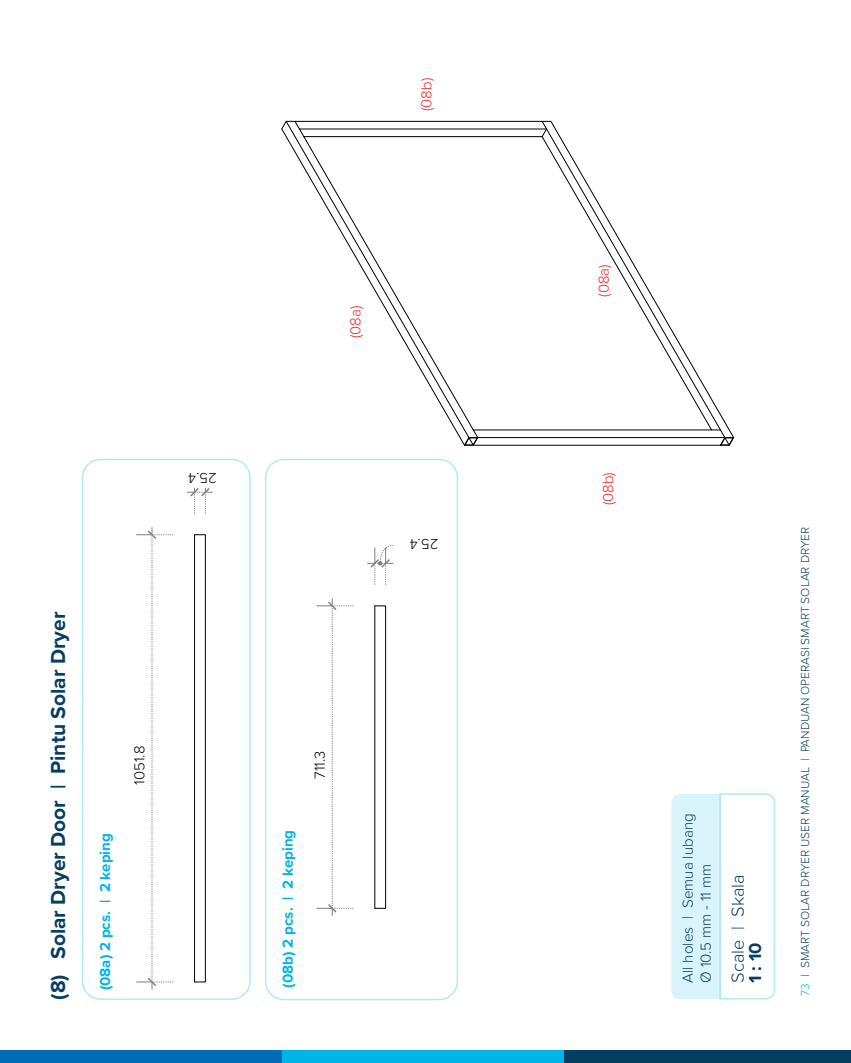
<style>
.page{position:relative;width:851px;height:1063px;background:#fff}
.page>*{position:absolute;margin:0;border:0;box-sizing:border-box;transform-origin:0 0}
.t1{font:700 21px "Proxima Nova";color:#063e61}
.t2{font:300 18px "Proxima Nova";color:#063e61}
.t3{font:700 18px "Proxima Nova";color:#063e61}
.t4{font:700 15px "Proxima Nova";color:#00b3e8}
.t5{font:300 15px/18px "Proxima Nova";color:#063e61}
.t6{font:300 15px "Proxima Nova";color:#ed2224}
.t7{font:300 15px "Proxima Nova";color:#010101}
.t8{font:300 12px "Proxima Nova";color:#0a3f62}
.t9{font:300 12px "Proxima Nova";color:#00b3e8}
</style>
<div class="page">
<div style="left:0;top:1050px;width:286px;height:13px;background:#006cb7"></div>
<div style="left:282px;top:1050px;width:286px;height:13px;background:#00b3e8"></div>
<div style="left:564px;top:1050px;width:286px;height:13px;background:#063e61"></div>
<div style="left:194px;top:535px;width:11px;height:447px;border:1px solid #010101"></div>
<svg style="left:136px;top:527px;width:37px;height:462px"></svg>
<svg style="left:187px;top:487px;width:26px;height:26px"></svg>
<div style="left:374px;top:606px;width:12px;height:302px;border:1px solid #010101"></div>
<svg style="left:316px;top:598px;width:37px;height:318px"></svg>
<svg style="left:367px;top:545px;width:27px;height:40px"></svg>
<hr style="left:477px;top:437px;width:247px;height:1px;background:#010101">
<hr style="left:473px;top:445px;width:247px;height:1px;background:#010101">
<svg style="left:464px;top:430px;width:14px;height:16px"></svg>
<svg style="left:541px;top:121px;width:189px;height:317px"></svg>
<svg style="left:719px;top:429px;width:15px;height:17px"></svg>
<svg style="left:303px;top:136px;width:417px;height:294px"></svg>
<svg style="left:281px;top:121px;width:266px;height:16px"></svg>
<div style="left:82px;top:459px;width:169px;height:541px;border:2px solid #00b3e8;border-radius:18px"></div>
<div style="left:265px;top:459px;width:193px;height:541px;border:2px solid #00b3e8;border-radius:18px"></div>
<svg style="left:671px;top:793px;width:104px;height:207px"></svg>
<p class="t6" style="left:415px;top:111px;width:35px;rotate:-90deg">(08b)</p>
<p class="t6" style="left:344px;top:338px;width:34px;rotate:-90deg">(08a)</p>
<p class="t7" style="left:217px;top:489px;width:30px;rotate:-180deg">25.4</p>
<h1 class="t1" style="left:42px;top:959px;width:349px;rotate:-90deg">Solar Dryer Door | Pintu Solar Dryer</h1>
<h1 class="t1" style="left:42px;top:1000px;width:27px;rotate:-90deg">(8)</h1>
<p class="t7" style="left:128px;top:785px;width:40px;rotate:-90deg">1051.8</p>
<p class="t4" style="left:94px;top:990px;width:159px;rotate:-90deg">(08a) 2 pcs. | 2 keping</p>
<p class="t4" style="left:277px;top:988px;width:159px;rotate:-90deg">(08b) 2 pcs. | 2 keping</p>
<p class="t7" style="left:308px;top:779px;width:30px;rotate:-90deg">711.3</p>
<p class="t7" style="left:438px;top:556px;width:30px;rotate:-180deg">25.4</p>
<p class="t6" style="left:592px;top:297px;width:34px;rotate:-90deg">(08a)</p>
<p class="t6" style="left:596px;top:505px;width:35px;rotate:-90deg">(08b)</p>
<p class="t5" style="left:677px;top:983px;width:171px;rotate:-90deg">All holes | Semua lubang<br>Ø 10.5 mm - 11 mm</p>
<h2 class="t2" style="left:724px;top:983px;width:110px;rotate:-90deg">Scale | Skala</h2>
<h2 class="t3" style="left:741px;top:983px;width:42px;rotate:-90deg">1 : 10</h2>
<p class="t8" style="left:795px;top:977px;width:451px;rotate:-90deg">| SMART SOLAR DRYER USER MANUAL | PANDUAN OPERASI SMART SOLAR DRYER</p>
<p class="t9" style="left:795px;top:996px;width:14px;rotate:-90deg">73</p>
</div>
